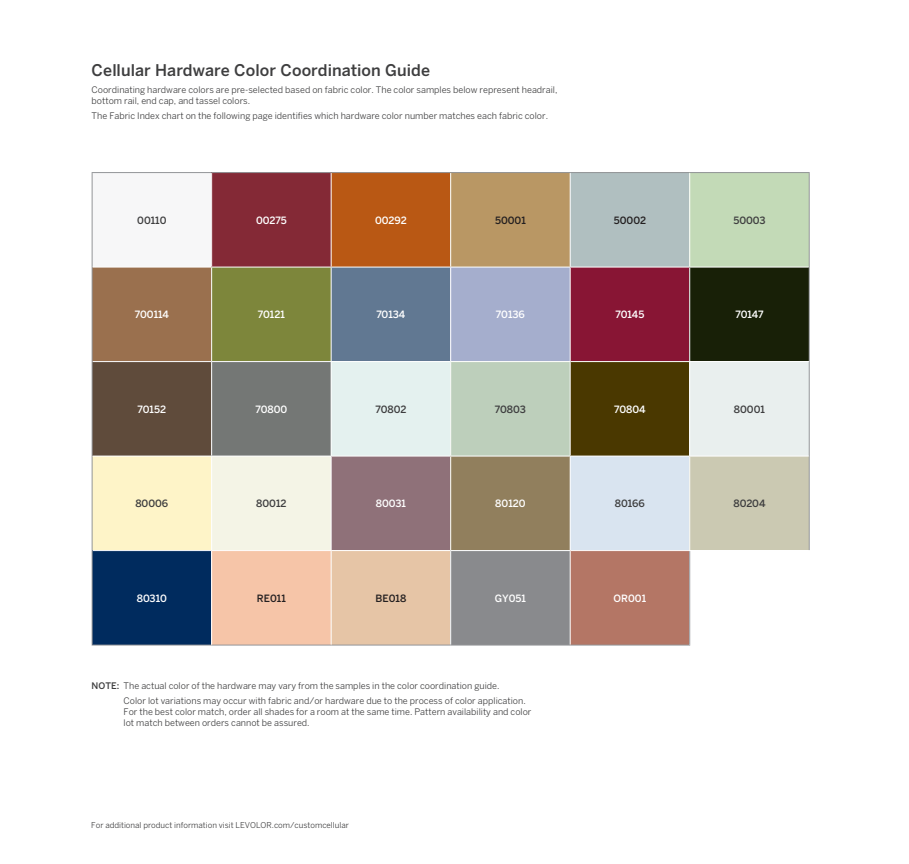
<style>
.page{position:relative;width:909px;height:864px;background:#fff}
.page>*{position:absolute;margin:0;border:0;box-sizing:border-box;transform-origin:0 0}
.t1{font:500 16px "Benton Sans";letter-spacing:.005em;color:#3e3e3f}
.t2{font:500 10px "Benton Sans";color:#fff}
.t3{font:500 10px "Benton Sans";color:#3e3e3f}
.t4{font:500 10px "Benton Sans";color:#231f20}
.Body_Copy{font:9px/11px "Benton Sans";color:#3e3e3f}
.Body_Copy-2{font:8px "Benton Sans";color:#3e3e3f}
.s1{font-weight:500}
</style>
<div class="page">
<div style="left:92px;top:173px;width:120px;height:94px;background:#f7f7f8"></div>
<div style="left:212px;top:173px;width:119px;height:94px;background:#842936"></div>
<div style="left:331px;top:173px;width:120px;height:94px;background:#b95814"></div>
<div style="left:451px;top:173px;width:119px;height:94px;background:#b99764"></div>
<div style="left:570px;top:173px;width:120px;height:94px;background:#b0bfc0"></div>
<div style="left:690px;top:173px;width:119px;height:94px;background:#c3dab7"></div>
<div style="left:92px;top:267px;width:120px;height:95px;background:#9a704e"></div>
<div style="left:212px;top:267px;width:119px;height:95px;background:#7d863b"></div>
<div style="left:331px;top:267px;width:120px;height:95px;background:#617892"></div>
<div style="left:451px;top:267px;width:119px;height:95px;background:#a5aecd"></div>
<div style="left:570px;top:267px;width:120px;height:95px;background:#881534"></div>
<div style="left:690px;top:267px;width:119px;height:95px;background:#182007"></div>
<div style="left:92px;top:362px;width:120px;height:94px;background:#5f4b3b"></div>
<div style="left:212px;top:362px;width:119px;height:94px;background:#747775"></div>
<div style="left:331px;top:362px;width:120px;height:94px;background:#e4f1ef"></div>
<div style="left:451px;top:362px;width:119px;height:94px;background:#bdcfbb"></div>
<div style="left:570px;top:362px;width:120px;height:94px;background:#4a3800"></div>
<div style="left:690px;top:362px;width:119px;height:94px;background:#e9efee"></div>
<div style="left:92px;top:456px;width:120px;height:95px;background:#fef4c8"></div>
<div style="left:212px;top:456px;width:119px;height:95px;background:#f4f4e6"></div>
<div style="left:331px;top:456px;width:120px;height:95px;background:#8f7179"></div>
<div style="left:451px;top:456px;width:119px;height:95px;background:#917f5d"></div>
<div style="left:570px;top:456px;width:120px;height:95px;background:#d9e4f0"></div>
<div style="left:690px;top:456px;width:119px;height:95px;background:#cbc9b2"></div>
<div style="left:92px;top:551px;width:120px;height:94px;background:#002b5e"></div>
<div style="left:212px;top:551px;width:119px;height:94px;background:#f6c5a8"></div>
<div style="left:331px;top:551px;width:120px;height:94px;background:#e6c5a6"></div>
<div style="left:451px;top:551px;width:119px;height:94px;background:#898a8d"></div>
<div style="left:570px;top:551px;width:120px;height:94px;background:#b47665"></div>
<hr style="left:93px;top:550px;width:119px;height:1px;background:#fff">
<hr style="left:212px;top:550px;width:119px;height:1px;background:#fff">
<hr style="left:570px;top:550px;width:120px;height:1px;background:#fff">
<hr style="left:690px;top:550px;width:120px;height:1px;background:#fff">
<hr style="left:331px;top:550px;width:120px;height:1px;background:#fff">
<hr style="left:451px;top:550px;width:119px;height:1px;background:#fff">
<hr style="left:689px;top:551px;width:1px;height:94px;background:#939598">
<hr style="left:92px;top:172px;width:120px;height:1px;background:#939598">
<hr style="left:92px;top:173px;width:1px;height:94px;background:#939598">
<hr style="left:212px;top:172px;width:119px;height:1px;background:#939598">
<hr style="left:331px;top:172px;width:120px;height:1px;background:#939598">
<hr style="left:451px;top:172px;width:119px;height:1px;background:#939598">
<hr style="left:570px;top:172px;width:120px;height:1px;background:#939598">
<hr style="left:690px;top:172px;width:120px;height:1px;background:#939598">
<hr style="left:809px;top:173px;width:1px;height:94px;background:#939598">
<hr style="left:92px;top:267px;width:1px;height:95px;background:#939598">
<hr style="left:809px;top:267px;width:1px;height:95px;background:#939598">
<hr style="left:92px;top:362px;width:1px;height:94px;background:#939598">
<hr style="left:809px;top:362px;width:1px;height:94px;background:#939598">
<hr style="left:92px;top:456px;width:1px;height:95px;background:#939598">
<hr style="left:809px;top:456px;width:1px;height:94px;background:#939598">
<hr style="left:92px;top:551px;width:1px;height:94px;background:#939598">
<hr style="left:92px;top:645px;width:120px;height:1px;background:#939598">
<hr style="left:212px;top:645px;width:119px;height:1px;background:#939598">
<hr style="left:331px;top:645px;width:120px;height:1px;background:#939598">
<hr style="left:451px;top:645px;width:119px;height:1px;background:#939598">
<hr style="left:570px;top:645px;width:120px;height:1px;background:#939598">
<hr style="left:211px;top:173px;width:1px;height:94px;background:#fff">
<hr style="left:331px;top:173px;width:1px;height:94px;background:#fff">
<hr style="left:450px;top:173px;width:1px;height:94px;background:#fff">
<hr style="left:570px;top:173px;width:1px;height:94px;background:#fff">
<hr style="left:689px;top:173px;width:1px;height:94px;background:#fff">
<hr style="left:93px;top:267px;width:119px;height:1px;background:#fff">
<hr style="left:212px;top:267px;width:119px;height:1px;background:#fff">
<hr style="left:211px;top:268px;width:1px;height:93px;background:#fff">
<hr style="left:331px;top:267px;width:120px;height:1px;background:#fff">
<hr style="left:331px;top:268px;width:1px;height:93px;background:#fff">
<hr style="left:451px;top:267px;width:119px;height:1px;background:#fff">
<hr style="left:450px;top:268px;width:1px;height:93px;background:#fff">
<hr style="left:570px;top:267px;width:120px;height:1px;background:#fff">
<hr style="left:570px;top:268px;width:1px;height:93px;background:#fff">
<hr style="left:690px;top:267px;width:119px;height:1px;background:#fff">
<hr style="left:689px;top:268px;width:1px;height:93px;background:#fff">
<hr style="left:93px;top:361px;width:119px;height:1px;background:#fff">
<hr style="left:212px;top:361px;width:119px;height:1px;background:#fff">
<hr style="left:211px;top:362px;width:1px;height:94px;background:#fff">
<hr style="left:331px;top:361px;width:120px;height:1px;background:#fff">
<hr style="left:331px;top:362px;width:1px;height:94px;background:#fff">
<hr style="left:451px;top:361px;width:119px;height:1px;background:#fff">
<hr style="left:450px;top:362px;width:1px;height:94px;background:#fff">
<hr style="left:570px;top:361px;width:120px;height:1px;background:#fff">
<hr style="left:570px;top:362px;width:1px;height:94px;background:#fff">
<hr style="left:690px;top:361px;width:119px;height:1px;background:#fff">
<hr style="left:689px;top:362px;width:1px;height:94px;background:#fff">
<hr style="left:93px;top:456px;width:119px;height:1px;background:#fff">
<hr style="left:212px;top:456px;width:119px;height:1px;background:#fff">
<hr style="left:211px;top:457px;width:1px;height:93px;background:#fff">
<hr style="left:331px;top:456px;width:120px;height:1px;background:#fff">
<hr style="left:331px;top:457px;width:1px;height:93px;background:#fff">
<hr style="left:451px;top:456px;width:119px;height:1px;background:#fff">
<hr style="left:450px;top:457px;width:1px;height:93px;background:#fff">
<hr style="left:570px;top:456px;width:120px;height:1px;background:#fff">
<hr style="left:570px;top:457px;width:1px;height:93px;background:#fff">
<hr style="left:690px;top:456px;width:119px;height:1px;background:#fff">
<hr style="left:689px;top:457px;width:1px;height:93px;background:#fff">
<hr style="left:211px;top:551px;width:1px;height:94px;background:#fff">
<hr style="left:331px;top:551px;width:1px;height:94px;background:#fff">
<hr style="left:450px;top:551px;width:1px;height:94px;background:#fff">
<hr style="left:570px;top:551px;width:1px;height:94px;background:#fff">
<p class="t1" style="left:92px;top:60px;width:340px">Cellular Hardware Color Coordination Guide</p>
<p class="Body_Copy" style="left:92px;top:84px;width:467px">Coordinating hardware colors are pre-selected based on fabric color. The color samples below represent headrail, bottom rail, end cap, and tassel colors.</p>
<p class="Body_Copy" style="left:92px;top:110px;width:458px">The Fabric Index chart on the following page identifies which hardware color number matches each fabric color.</p>
<p class="t3" style="left:137px;top:214px;width:31px">00110</p>
<p class="t2" style="left:256px;top:214px;width:32px">00275</p>
<p class="t2" style="left:375px;top:214px;width:33px">00292</p>
<p class="t4" style="left:495px;top:214px;width:32px">50001</p>
<p class="t4" style="left:614px;top:214px;width:34px">50002</p>
<p class="t3" style="left:733px;top:214px;width:34px">50003</p>
<p class="t2" style="left:135px;top:309px;width:35px">700114</p>
<p class="t2" style="left:258px;top:309px;width:29px">70121</p>
<p class="t2" style="left:376px;top:309px;width:31px">70134</p>
<p class="t2" style="left:496px;top:309px;width:30px">70136</p>
<p class="t2" style="left:616px;top:309px;width:30px">70145</p>
<p class="t2" style="left:735px;top:309px;width:29px">70147</p>
<p class="t2" style="left:138px;top:403px;width:30px">70152</p>
<p class="t2" style="left:255px;top:403px;width:33px">70800</p>
<p class="t3" style="left:375px;top:403px;width:32px">70802</p>
<p class="t3" style="left:495px;top:403px;width:32px">70803</p>
<p class="t2" style="left:614px;top:403px;width:33px">70804</p>
<p class="t3" style="left:734px;top:403px;width:33px">80001</p>
<p class="t3" style="left:135px;top:498px;width:34px">80006</p>
<p class="t3" style="left:256px;top:498px;width:32px">80012</p>
<p class="t2" style="left:376px;top:498px;width:32px">80031</p>
<p class="t2" style="left:495px;top:498px;width:32px">80120</p>
<p class="t3" style="left:615px;top:498px;width:32px">80166</p>
<p class="t3" style="left:733px;top:498px;width:34px">80204</p>
<p class="t2" style="left:137px;top:592px;width:32px">80310</p>
<p class="t4" style="left:257px;top:592px;width:30px">RE011</p>
<p class="t4" style="left:376px;top:592px;width:32px">BE018</p>
<p class="t2" style="left:495px;top:592px;width:32px">GY051</p>
<p class="t2" style="left:614px;top:592px;width:34px">OR001</p>
<p class="Body_Copy" style="left:92px;top:680px;width:409px"><span class="s1">NOTE:</span> The actual color of the hardware may vary from the samples in the color coordination guide.</p>
<p class="Body_Copy" style="left:124px;top:695px;width:409px">Color lot variations may occur with fabric and/or hardware due to the process of color application.<br>For the best color match, order all shades for a room at the same time. Pattern availability and color lot match between orders cannot be assured.</p>
<p class="Body_Copy-2" style="left:91px;top:820px;width:259px">For additional product information visit LEVOLOR.com/customcellular</p>
</div>
